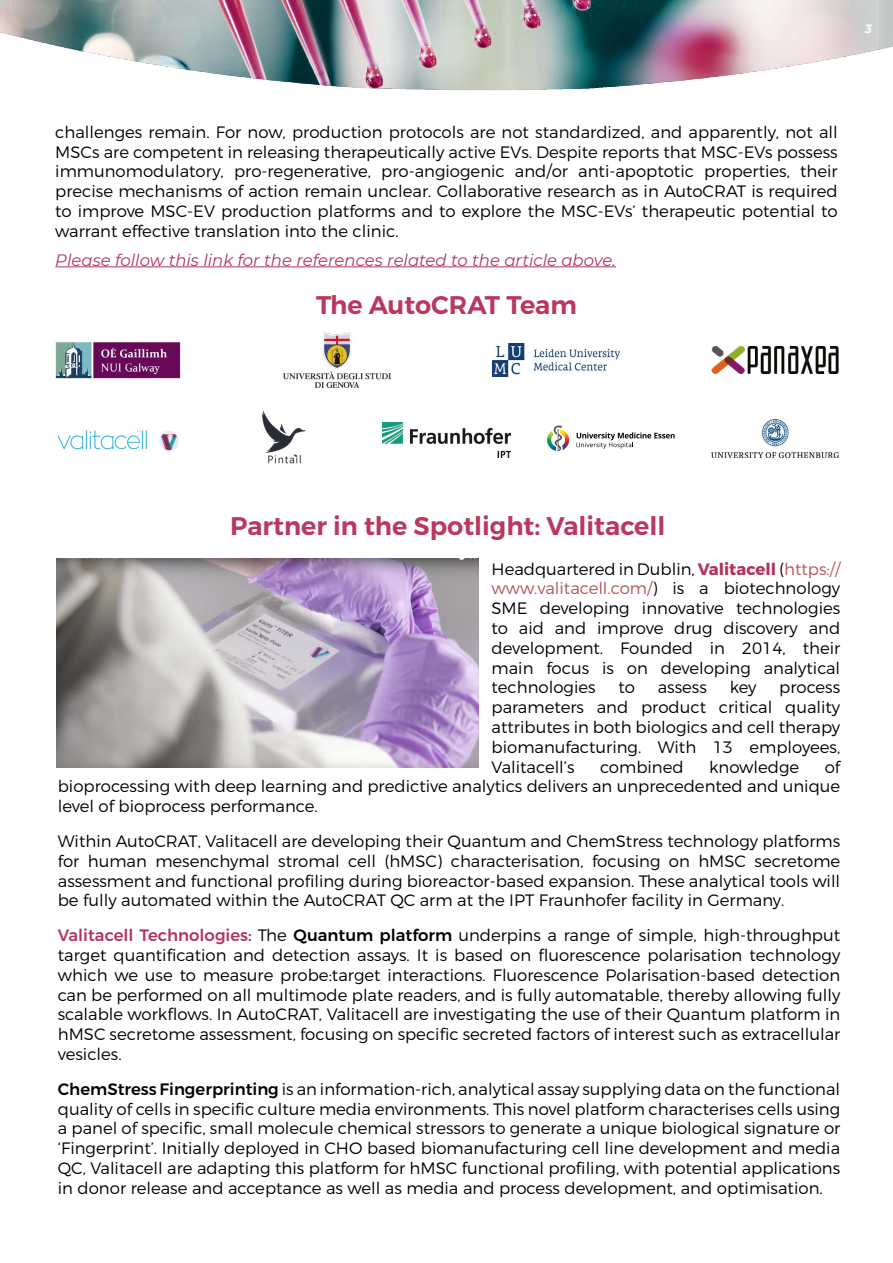
<style>
.page{position:relative;width:893px;height:1263px;background:#fff}
.page>*{position:absolute;margin:0;border:0;box-sizing:border-box;transform-origin:0 0}
.t1{font:600 25.5px "Montserrat";color:#ba385d}
.t2{font:300 16.5px/19.8px "Montserrat";color:#000;text-align:justify}
.t3{font:italic 16.5px "Montserrat";color:#b3345b}
.t4{font:italic 700 12px "Montserrat";color:#fff}
.s1{font-weight:700;color:#b3345b}
.s2{color:#b35452}
.s3{font-weight:500;color:#b3345b}
.s4{font-weight:500}
</style>
<div class="page">
<img style="left:0;top:0;width:893px;height:9px">
<img style="left:0;top:9px;width:893px;height:82px">
<img style="left:0;top:11px;width:1px;height:80px">
<img style="left:57px;top:558px;width:422px;height:210px">
<hr style="left:55px;top:266px;width:561px;height:1px;background:#b3345b">
<svg style="left:576px;top:432px;width:99px;height:17px"></svg>
<svg style="left:554px;top:425px;width:15px;height:26px"></svg>
<img style="left:711px;top:419px;width:128px;height:38px">
<img style="left:383px;top:422px;width:127px;height:35px">
<img style="left:262px;top:410px;width:44px;height:54px">
<img style="left:57px;top:430px;width:122px;height:21px">
<img style="left:711px;top:346px;width:128px;height:28px">
<img style="left:55px;top:340px;width:126px;height:39px">
<img style="left:283px;top:332px;width:108px;height:56px">
<img style="left:492px;top:344px;width:128px;height:32px">
<p class="t4" style="left:865px;top:20px;width:9px">3</p>
<p class="t2" style="left:55px;top:122px;width:784px">challenges remain. For now, production protocols are not standardized, and apparently, not all MSCs are competent in releasing therapeutically active EVs. Despite reports that MSC-EVs possess immunomodulatory, pro-regenerative, pro-angiogenic and/or anti-apoptotic properties, their precise mechanisms of action remain unclear. Collaborative research as in AutoCRAT is required to improve MSC-EV production platforms and to explore the MSC-EVs’ therapeutic potential to warrant effective translation into the clinic.</p>
<p class="t3" style="left:55px;top:248px;width:562px">Please follow this link for the references related to the article above.</p>
<h1 class="t1" style="left:316px;top:289px;width:262px">The AutoCRAT Team</h1>
<h1 class="t1" style="left:230px;top:510px;width:437px">Partner in the Spotlight: Valitacell</h1>
<p class="t2" style="left:492px;top:558px;width:350px">Headquartered in Dublin, <span class="s1">Valitacell</span> (<span class="s2">https:// www.valitacell.com/</span>) is a biotechnology SME developing innovative technologies to aid and improve drug discovery and development. Founded in 2014, their main focus is on developing analytical technologies</p>
<p class="t2" style="left:618px;top:677px;width:18px">to</p>
<p class="t2" style="left:658px;top:677px;width:51px">assess</p>
<p class="t2" style="left:730px;top:677px;width:28px">key</p>
<p class="t2" style="left:492px;top:677px;width:350px;text-indent:288px">process parameters and product critical quality attributes in both biologics and cell therapy biomanufacturing. With 13 employees, Valitacell’s</p>
<p class="t2" style="left:58px;top:756px;width:784px;text-indent:767px">of bioprocessing with deep learning and predictive analytics delivers an unprecedented and unique level of bioprocess performance.</p>
<p class="t2" style="left:58px;top:831px;width:784px">Within AutoCRAT, Valitacell are developing their Quantum and ChemStress technology platforms for human mesenchymal stromal cell (hMSC) characterisation, focusing on hMSC secretome assessment and functional profiling during bioreactor-based expansion. These analytical tools will be fully automated within the AutoCRAT QC arm at the IPT Fraunhofer facility in Germany.</p>
<p class="t2" style="left:58px;top:925px;width:784px"><span class="s3">Valitacell Technologies:</span> The <span class="s4">Quantum platform</span> underpins a range of simple, high-throughput target quantification and detection assays. It is based on fluorescence polarisation technology which we use to measure probe:target interactions. Fluorescence Polarisation-based detection can be performed on all multimode plate readers, and is fully automatable, thereby allowing fully scalable workflows. In AutoCRAT, Valitacell are investigating the use of their Quantum platform in hMSC secretome assessment, focusing on specific secreted factors of interest such as extracellular vesicles.</p>
<p class="t2" style="left:58px;top:1079px;width:784px"><span class="s4">ChemStress Fingerprinting</span> is an information-rich, analytical assay supplying data on the functional quality of cells in specific culture media environments. This novel platform characterises cells using a panel of specific, small molecule chemical stressors to generate a unique biological signature or ‘Fingerprint’. Initially deployed in CHO based biomanufacturing cell line development and media QC, Valitacell are adapting this platform for hMSC functional profiling, with potential applications in donor release and acceptance as well as media and process development, and optimisation.</p>
<p class="t2" style="left:600px;top:756px;width:85px">combined</p>
<p class="t2" style="left:709px;top:756px;width:92px">knowledge</p>
</div>
